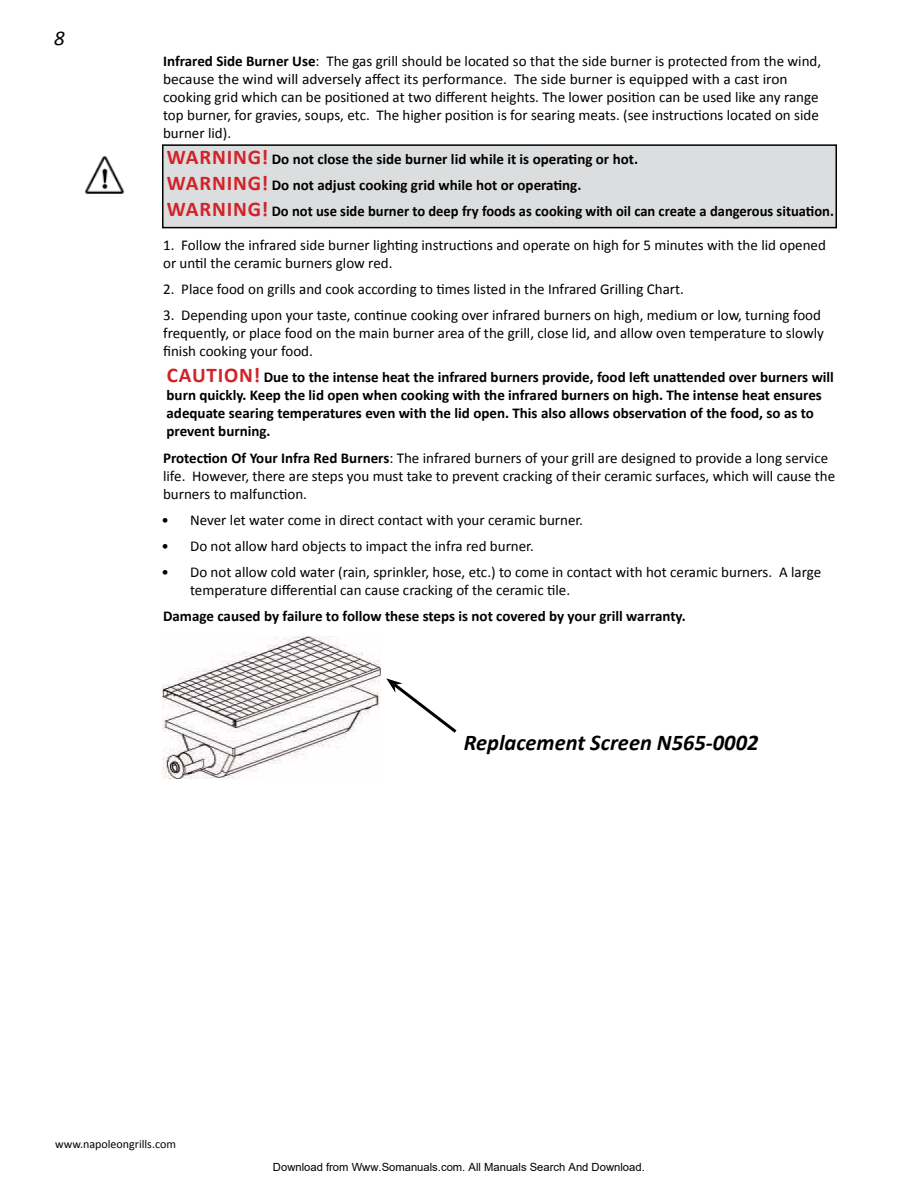
<style>
.page{position:relative;width:918px;height:1188px;background:#fff}
.page>*{position:absolute;margin:0;border:0;box-sizing:border-box;transform-origin:0 0}
.t1{font:italic 700 22.5px "Calibri";color:#000}
.t2{font:italic 21px "Calibri";color:#000}
.t3{font:15px/18px "Calibri";color:#000}
.t4{font:700 15px/18px "Calibri";color:#000}
.t5{font:12px "Calibri";color:#000}
.t6{font:11.25px "Arial";color:#000}
.s1{font-weight:700}
.s2{font-size:21px;color:#d2232a}
</style>
<div class="page">
<div style="left:163px;top:145px;width:673px;height:83px;background:#dcddde"></div>
<div style="left:162px;top:144px;width:675px;height:84px;border:2px solid #000"></div>
<img style="left:85px;top:156px;width:40px;height:38px">
<img style="left:163px;top:636px;width:218px;height:143px">
<svg style="left:386px;top:678px;width:71px;height:55px"></svg>
<h2 class="t2" style="left:54px;top:25px;width:12px">8</h2>
<p class="t3" style="left:163px;top:51px;width:660px"><span class="s1">Infrared Side Burner Use</span>: The gas grill should be located so that the side burner is protected from the wind, because the wind will adversely affect its performance. The side burner is equipped with a cast iron cooking grid which can be positioned at two different heights. The lower position can be used like any range top burner, for gravies, soups, etc. The higher position is for searing meats. (see instructions located on side burner lid).</p>
<p class="t4" style="left:167px;top:145px;width:668px;line-height:26.1px"><span class="s2">WARNING!</span> Do not close the side burner lid while it is operating or hot.<br><span class="s2">WARNING!</span> Do not adjust cooking grid while hot or operating.<br><span class="s2">WARNING!</span> Do not use side burner to deep fry foods as cooking with oil can create a dangerous situation.</p>
<p class="t3" style="left:163px;top:235px;width:664px">1. Follow the infrared side burner lighting instructions and operate on high for 5 minutes with the lid opened or until the ceramic burners glow red.</p>
<p class="t3" style="left:163px;top:280px;width:522px">2. Place food on grills and cook according to times listed in the Infrared Grilling Chart.</p>
<p class="t3" style="left:163px;top:306px;width:662px">3. Depending upon your taste, continue cooking over infrared burners on high, medium or low, turning food frequently, or place food on the main burner area of the grill, close lid, and allow oven temperature to slowly finish cooking your food.</p>
<p class="t4" style="left:167px;top:368px;width:669px"><span class="s2">CAUTION!</span> Due to the intense heat the infrared burners provide, food left unattended over burners will burn quickly. Keep the lid open when cooking with the infrared burners on high. The intense heat ensures adequate searing temperatures even with the lid open. This also allows observation of the food, so as to prevent burning.</p>
<p class="t3" style="left:163px;top:448px;width:674px"><span class="s1">Protection Of Your Infra Red Burners</span>: The infrared burners of your grill are designed to provide a long service life. However, there are steps you must take to prevent cracking of their ceramic surfaces, which will cause the burners to malfunction.</p>
<p class="t3" style="left:162px;top:510px;width:423px">• Never let water come in direct contact with your ceramic burner.</p>
<p class="t3" style="left:162px;top:536px;width:374px">• Do not allow hard objects to impact the infra red burner.</p>
<p class="t3" style="left:190px;top:562px;width:633px;text-indent:-29px">• Do not allow cold water (rain, sprinkler, hose, etc.) to come in contact with hot ceramic burners. A large temperature differential can cause cracking of the ceramic tile.</p>
<p class="t4" style="left:163px;top:606px;width:524px">Damage caused by failure to follow these steps is not covered by your grill warranty.</p>
<h1 class="t1" style="left:464px;top:728px;width:296px">Replacement Screen N565-0002</h1>
<p class="t5" style="left:55px;top:1136px;width:122px">www.napoleongrills.com</p>
<p class="t6" style="left:273px;top:1160px;width:373px">Download from Www.Somanuals.com. All Manuals Search And Download.</p>
</div>
